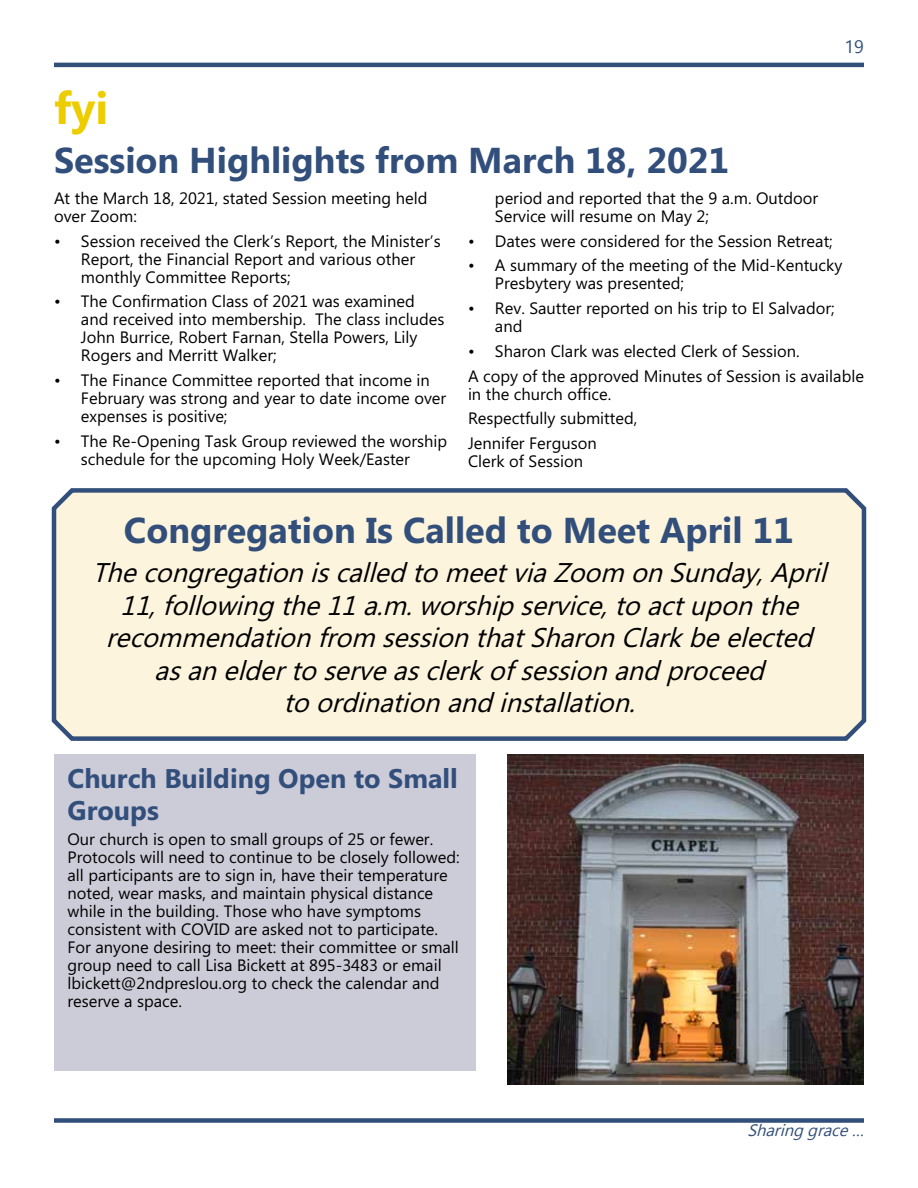
<style>
.page{position:relative;width:918px;height:1188px;background:#fff}
.page>*{position:absolute;margin:0;border:0;box-sizing:border-box;transform-origin:0 0}
.t1{font:700 45px "Microsoft Phags Pa";color:#edcd00}
.t2{font:700 36px "Microsoft Phags Pa";color:#324f7b}
.t3{font:italic 27px/32.4px "Microsoft Phags Pa";color:#000;text-align:center}
.t4{font:700 27px/32.4px "Microsoft Phags Pa";color:#324f7b}
.t5{font:16.5px/18px "Microsoft Phags Pa";color:#000}
.t6{font:italic 16.5px "Segoe UI Emoji";color:#324f7b}
</style>
<div class="page">
<hr style="left:54px;top:63px;width:810px;height:4px;background:#324f7b">
<div style="left:54px;top:1118px;width:810px;height:5px;background:#324f7b"></div>
<div style="left:54px;top:755px;width:421px;height:316px;background:#cccbd8"></div>
<img style="left:508px;top:755px;width:356px;height:329px">
<svg style="left:51px;top:488px;width:816px;height:253px;background:#f2ecda"></svg>
<h1 class="t1" style="left:54px;top:75px;width:56px">fyi</h1>
<h2 class="t2" style="left:54px;top:135px;width:677px">Session Highlights from March 18, 2021</h2>
<p class="t5" style="left:54px;top:188px;width:375px">At the March 18, 2021, stated Session meeting held over Zoom:</p>
<p class="t5" style="left:81px;top:231px;width:361px;text-indent:-27px">• Session received the Clerk’s Report, the Minister’s<br>Report, the Financial Report and various other monthly Committee Reports;</p>
<p class="t5" style="left:81px;top:292px;width:365px;text-indent:-27px">• The Confirmation Class of 2021 was examined and received into membership. The class includes John Burrice, Robert Farnan, Stella Powers, Lily Rogers and Merritt Walker;</p>
<p class="t5" style="left:81px;top:371px;width:367px;text-indent:-27px">• The Finance Committee reported that income in<br>February was strong and year to date income over expenses is positive;</p>
<p class="t5" style="left:81px;top:431px;width:368px;text-indent:-27px">• The Re-Opening Task Group reviewed the worship schedule for the upcoming Holy Week/Easter</p>
<p class="t5" style="left:495px;top:188px;width:325px">period and reported that the 9 a.m. Outdoor<br>Service will resume on May 2;</p>
<p class="t5" style="left:468px;top:231px;width:366px">• Dates were considered for the Session Retreat;</p>
<p class="t5" style="left:495px;top:256px;width:349px;text-indent:-27px">• A summary of the meeting of the Mid-Kentucky<br>Presbytery was presented;</p>
<p class="t5" style="left:495px;top:299px;width:341px;text-indent:-27px">• Rev. Sautter reported on his trip to El Salvador; and</p>
<p class="t5" style="left:468px;top:338px;width:398px;line-height:24.8px">• Sharon Clark was elected Clerk of Session.<br>A copy of the approved Minutes of Session is available</p>
<p class="t5" style="left:468px;top:381px;width:171px;line-height:24.8px">in the church office.<br>Respectfully submitted,<br>Jennifer Ferguson</p>
<p class="t5" style="left:468px;top:452px;width:117px">Clerk of Session</p>
<h2 class="t2" style="left:124px;top:505px;width:672px">Congregation Is Called to Meet April 11</h2>
<p class="t3" style="left:92px;top:555px;width:744px">ThecongregationiscalledtomeetviaZoom onSunday,April 11,followingthe11a.m.worshipservice,toactuponthe recommendationfrom sessionthatSharonClarkbeelected asaneldertoserveasclerkofsessionandproceed toordinationandinstallation.</p>
<h3 class="t4" style="left:68px;top:760px;width:392px">Church Building Open to Small<br>Groups</h3>
<p class="t5" style="left:68px;top:829px;width:394px">Our church is open to small groups of 25 or fewer.<br>Protocols will need to continue to be closely followed: all participants are to sign in, have their temperature noted, wear masks, and maintain physical distance while in the building. Those who have symptoms consistent with COVID are asked not to participate.<br>For anyone desiring to meet: their committee or small group need to call Lisa Bickett at 895-3483 or email lbickett@2ndpreslou.org to check the calendar and reserve a space.</p>
<p class="t6" style="left:784px;top:1120px;width:16px">■</p>
</div>
